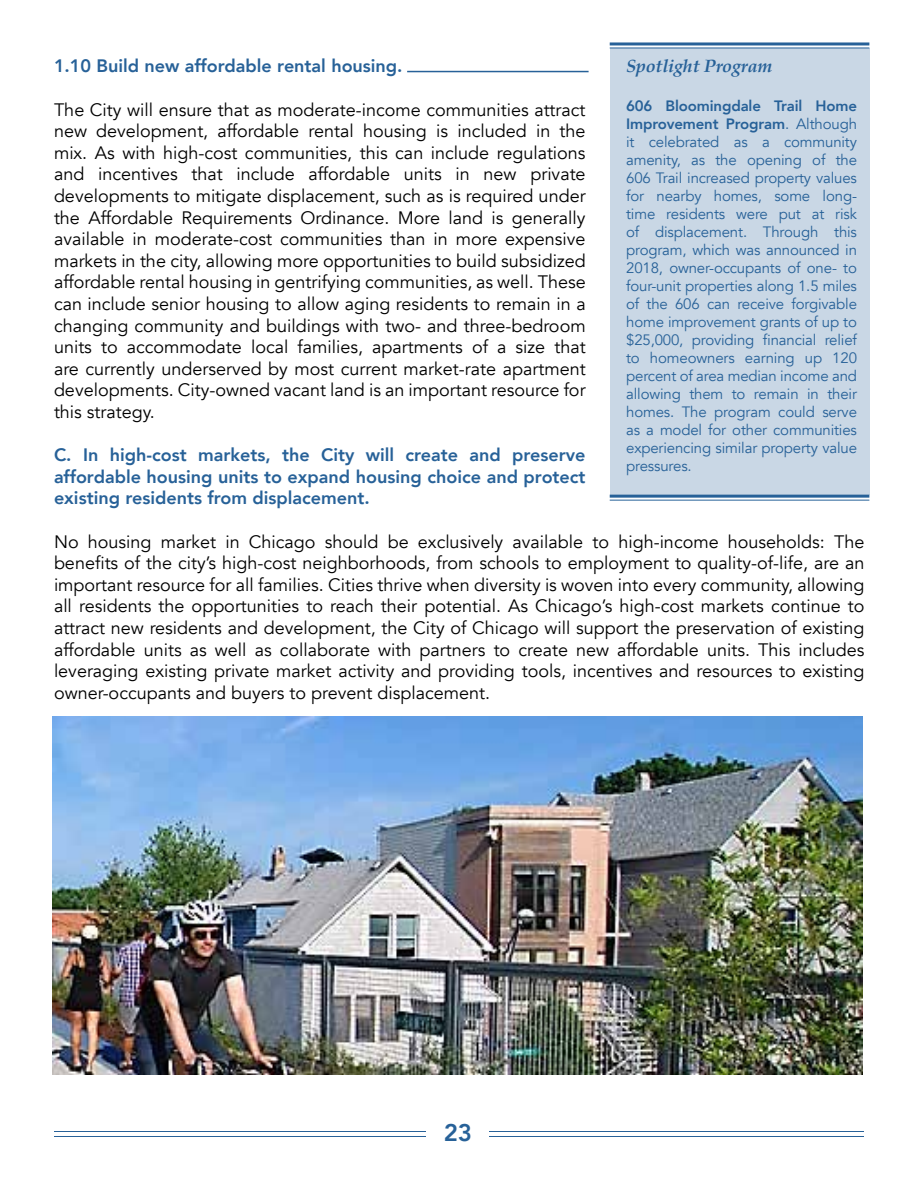
<style>
.page{position:relative;width:918px;height:1188px;background:#fff}
.page>*{position:absolute;margin:0;border:0;box-sizing:border-box;transform-origin:0 0}
.t1{font:800 24px "Avenir";color:#276198}
.t2{font:18px/21.6px "Avenir";color:#000;text-align:justify}
.t3{font:800 18px/21.6px "Avenir";color:#276198;text-align:justify}
.t4{font:italic 700 18px "Palatino";letter-spacing:-.01em;color:#276198}
.t5{font:15px/18px "Avenir";letter-spacing:-.01em;color:#276198;text-align:justify}
.s1{font-weight:800}
</style>
<div class="page">
<div style="left:610px;top:48px;width:259px;height:447px;background:#c9d7e5"></div>
<hr style="left:54px;top:1131px;width:810px;height:1px;background:#276198">
<hr style="left:54px;top:1136px;width:810px;height:1px;background:#276198">
<hr style="left:407px;top:71px;width:182px;height:1px;background:#276198">
<div style="left:427px;top:1117px;width:62px;height:33px;background:#fff"></div>
<img style="left:53px;top:716px;width:810px;height:359px">
<hr style="left:610px;top:42px;width:259px;height:3px;background:#276198">
<hr style="left:610px;top:47px;width:259px;height:1px;background:#276198">
<hr style="left:610px;top:495px;width:259px;height:3px;background:#276198">
<hr style="left:610px;top:500px;width:259px;height:1px;background:#276198">
<p class="t3" style="left:54px;top:55px;width:350px">1.10 Build new affordable rental housing.</p>
<p class="t2" style="left:54px;top:99px;width:533px">The City will ensure that as moderate-income communities attract new development, affordable rental housing is included in the mix. As with high-cost communities, this can include regulations and incentives that include affordable units in new private developments to mitigate displacement, such as is required under the Affordable Requirements Ordinance. More land is generally available in moderate-cost communities than in more expensive markets in the city, allowing more opportunities to build subsidized affordable rental housing in gentrifying communities, as well. These can include senior housing to allow aging residents to remain in a changing community and buildings with two- and three-bedroom units to accommodate local families, apartments of a size that are currently underserved by most current market-rate apartment developments. City-owned vacant land is an important resource for this strategy.</p>
<p class="t3" style="left:54px;top:444px;width:533px">C. In high-cost markets, the City will create and preserve affordable housing units to expand housing choice and protect existing residents from displacement.</p>
<p class="t2" style="left:54px;top:531px;width:812px">No housing market in Chicago should be exclusively available to high-income households: The benefits of the city’s high-cost neighborhoods, from schools to employment to quality-of-life, are an important resource for all families. Cities thrive when diversity is woven into every community, allowing all residents the opportunities to reach their potential. As Chicago’s high-cost markets continue to attract new residents and development, the City of Chicago will support the preservation of existing affordable units as well as collaborate with partners to create new affordable units. This includes leveraging existing private market activity and providing tools, incentives and resources to existing owner-occupants and buyers to prevent displacement.</p>
<p class="t4" style="left:626px;top:51px;width:148px">Spotlight Program</p>
<p class="t5" style="left:626px;top:98px;width:232px"><span class="s1">606 Bloomingdale Trail Home Improvement Program</span>. Although it celebrated as a community amenity, as the opening of the 606 Trail increased property values for nearby homes, some long&shy;time residents were put at risk of displacement. Through this program, which was announced in 2018, owner-occupants of one- to four-unit properties along 1.5 miles of the 606 can receive forgivable home improvement grants of up to $25,000, providing financial relief to homeowners earning up 120 percent of area median income and allowing them to remain in their homes. The program could serve as a model for other communities experiencing similar property value pressures.</p>
<h1 class="t1" style="left:444px;top:1114px;width:30px">23</h1>
</div>
